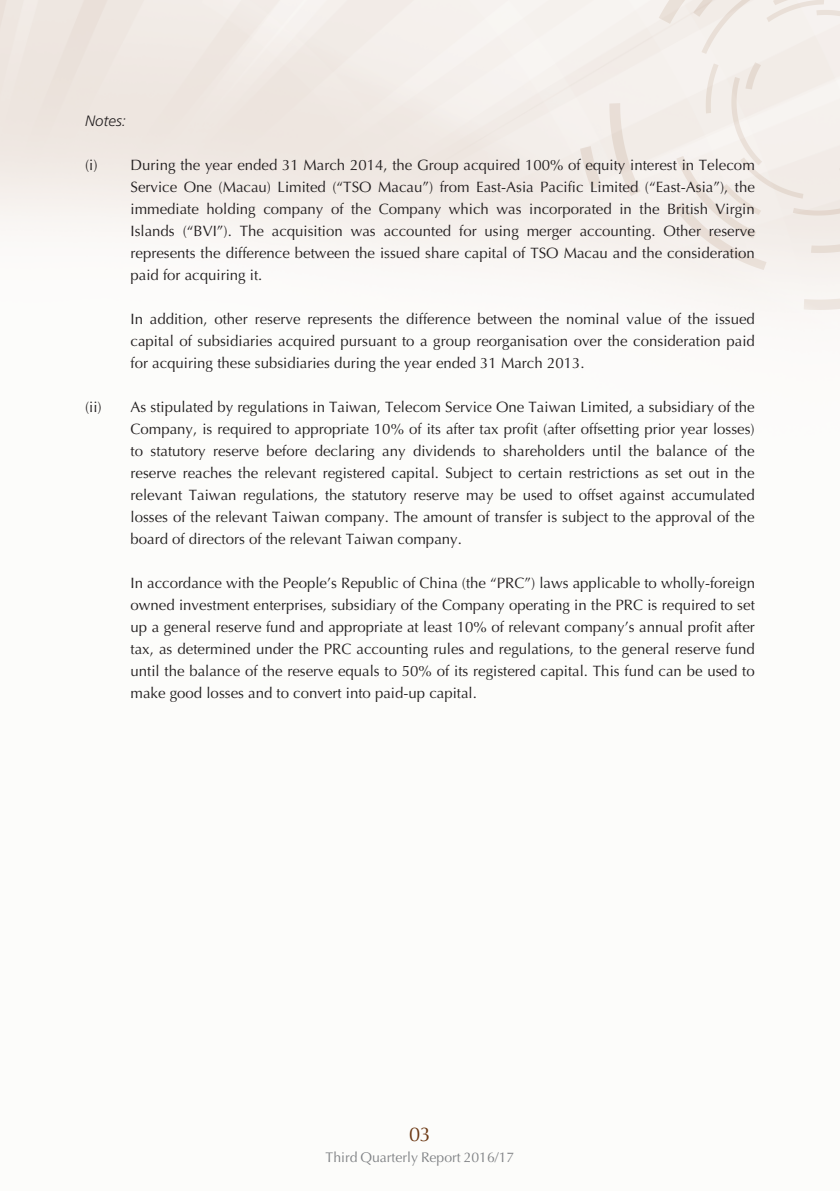
<style>
.page{position:relative;width:840px;height:1191px;background:#fff}
.page>*{position:absolute;margin:0;border:0;box-sizing:border-box;transform-origin:0 0}
.t1{font:20px "Optima LT Std";color:#6b3712}
.t2{font:15px/22px "Optima LT Std";color:#231f20;text-align:justify}
.t3{font:italic 300 15px "Frutiger LT Std";color:#231f20}
.t4{font:14px "Optima LT Std";color:#808285}
</style>
<div class="page">
<img style="left:223px;top:0;width:616px;height:440px">
<p class="t3" style="left:85px;top:112px;width:42px">Notes:</p>
<p class="t2" style="left:130px;top:154px;width:625px;text-indent:-45px">(i) During the year ended 31 March 2014, the Group acquired 100% of equity interest in Telecom Service One (Macau) Limited (“TSO Macau”) from East-Asia Pacific Limited (“East-Asia”), the immediate holding company of the Company which was incorporated in the British Virgin Islands (“BVI”). The acquisition was accounted for using merger accounting. Other reserve represents the difference between the issued share capital of TSO Macau and the consideration paid for acquiring it.</p>
<p class="t2" style="left:130px;top:308px;width:625px">In addition, other reserve represents the difference between the nominal value of the issued capital of subsidiaries acquired pursuant to a group reorganisation over the consideration paid for acquiring these subsidiaries during the year ended 31 March 2013.</p>
<p class="t2" style="left:130px;top:396px;width:625px;text-indent:-45px">(ii) As stipulated by regulations in Taiwan, Telecom Service One Taiwan Limited, a subsidiary of the Company, is required to appropriate 10% of its after tax profit (after offsetting prior year losses) to statutory reserve before declaring any dividends to shareholders until the balance of the reserve reaches the relevant registered capital. Subject to certain restrictions as set out in the relevant Taiwan regulations, the statutory reserve may be used to offset against accumulated losses of the relevant Taiwan company. The amount of transfer is subject to the approval of the board of directors of the relevant Taiwan company.</p>
<p class="t2" style="left:130px;top:572px;width:625px">In accordance with the People’s Republic of China (the “PRC”) laws applicable to wholly-foreign owned investment enterprises, subsidiary of the Company operating in the PRC is required to set up a general reserve fund and appropriate at least 10% of relevant company’s annual profit after tax, as determined under the PRC accounting rules and regulations, to the general reserve fund until the balance of the reserve equals to 50% of its registered capital. This fund can be used to make good losses and to convert into paid-up capital.</p>
<h1 class="t1" style="left:409px;top:1122px;width:23px">03</h1>
<p class="t4" style="left:325px;top:1148px;width:190px">Third Quarterly Report 2016/17</p>
</div>
